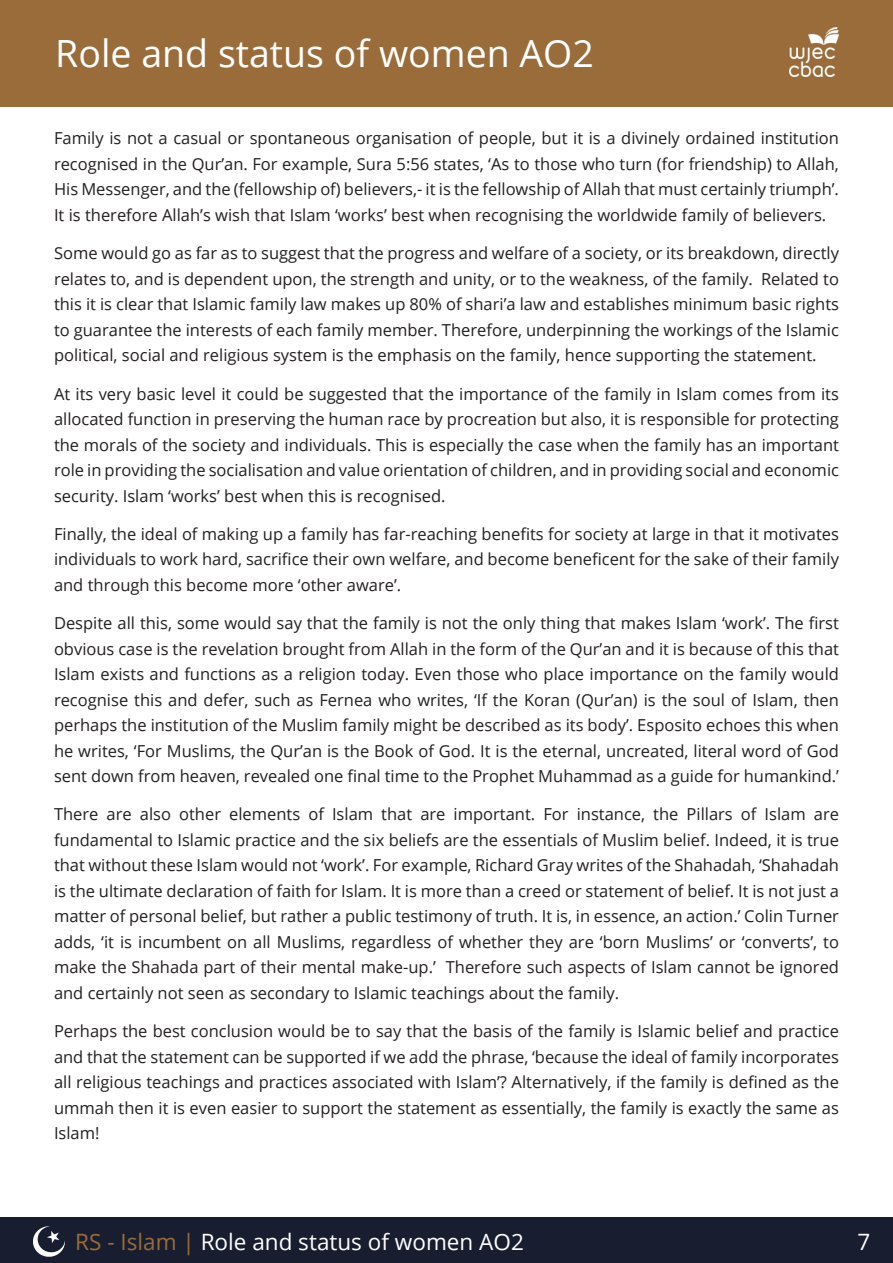
<style>
.page{position:relative;width:893px;height:1263px;background:#fff}
.page>*{position:absolute;margin:0;border:0;box-sizing:border-box;transform-origin:0 0}
.t1{font:37.5px "Open Sans";color:#fff}
.t2{font:22.5px "Open Sans";color:#fff}
.Paragraph_text{font:16.5px/25.5px "Open Sans";color:#231f20;text-align:justify}
.s1{color:#9a6c3a}
</style>
<div class="page">
<div style="left:0;top:0;width:893px;height:106px;background:#9a6c3a"></div>
<div style="left:0;top:1217px;width:893px;height:46px;background:#181d30"></div>
<img style="left:34px;top:1226px;width:31px;height:31px">
<img style="left:789px;top:28px;width:50px;height:49px">
<h1 class="t1" style="left:55px;top:28px;width:540px">Role and status of women AO2</h1>
<p class="Paragraph_text" style="left:54px;top:125px;width:786px">Family is not a casual or spontaneous organisation of people, but it is a divinely ordained institution recognised in the Qur’an. For example, Sura 5:56 states, ‘As to those who turn (for friendship) to Allah, His Messenger, and the (fellowship of) believers,- it is the fellowship of Allah that must certainly triumph’.<br>It is therefore Allah’s wish that Islam ‘works’ best when recognising the worldwide family of believers.</p>
<p class="Paragraph_text" style="left:54px;top:240px;width:786px">Some would go as far as to suggest that the progress and welfare of a society, or its breakdown, directly relates to, and is dependent upon, the strength and unity, or to the weakness, of the family. Related to this it is clear that Islamic family law makes up 80% of shari’a law and establishes minimum basic rights to guarantee the interests of each family member. Therefore, underpinning the workings of the Islamic political, social and religious system is the emphasis on the family, hence supporting the statement.</p>
<p class="Paragraph_text" style="left:54px;top:380px;width:786px">At its very basic level it could be suggested that the importance of the family in Islam comes from its allocated function in preserving the human race by procreation but also, it is responsible for protecting the morals of the society and individuals. This is especially the case when the family has an important role in providing the socialisation and value orientation of children, and in providing social and economic security. Islam ‘works’ best when this is recognised.</p>
<p class="Paragraph_text" style="left:54px;top:521px;width:786px">Finally, the ideal of making up a family has far-reaching benefits for society at large in that it motivates individuals to work hard, sacrifice their own welfare, and become beneficent for the sake of their family and through this become more ‘other aware’.</p>
<p class="Paragraph_text" style="left:54px;top:610px;width:786px">Despite all this, some would say that the family is not the only thing that makes Islam ‘work’. The first obvious case is the revelation brought from Allah in the form of the Qur’an and it is because of this that Islam exists and functions as a religion today. Even those who place importance on the family would recognise this and defer, such as Fernea who writes, ‘If the Koran (Qur’an) is the soul of Islam, then perhaps the institution of the Muslim family might be described as its body’. Esposito echoes this when he writes, ‘For Muslims, the Qur’an is the Book of God. It is the eternal, uncreated, literal word of God sent down from heaven, revealed one final time to the Prophet Muhammad as a guide for humankind.’</p>
<p class="Paragraph_text" style="left:54px;top:801px;width:786px">There are also other elements of Islam that are important. For instance, the Pillars of Islam are fundamental to Islamic practice and the six beliefs are the essentials of Muslim belief. Indeed, it is true that without these Islam would not ‘work’. For example, Richard Gray writes of the Shahadah, ‘Shahadah is the ultimate declaration of faith for Islam. It is more than a creed or statement of belief. It is not just a matter of personal belief, but rather a public testimony of truth. It is, in essence, an action.’ Colin Turner adds, ‘it is incumbent on all Muslims, regardless of whether they are ‘born Muslims’ or ‘converts’, to make the Shahada part of their mental make-up.’ Therefore such aspects of Islam cannot be ignored and certainly not seen as secondary to Islamic teachings about the family.</p>
<p class="Paragraph_text" style="left:54px;top:1018px;width:786px">Perhaps the best conclusion would be to say that the basis of the family is Islamic belief and practice and that the statement can be supported if we add the phrase, ‘because the ideal of family incorporates all religious teachings and practices associated with Islam’? Alternatively, if the family is defined as the ummah then it is even easier to support the statement as essentially, the family is exactly the same as Islam!</p>
<h2 class="t2" style="left:75px;top:1226px;width:450px"><span class="s1">RS - Islam |</span> Role and status of women AO2</h2>
<h2 class="t2" style="left:858px;top:1226px;width:14px">7</h2>
</div>
